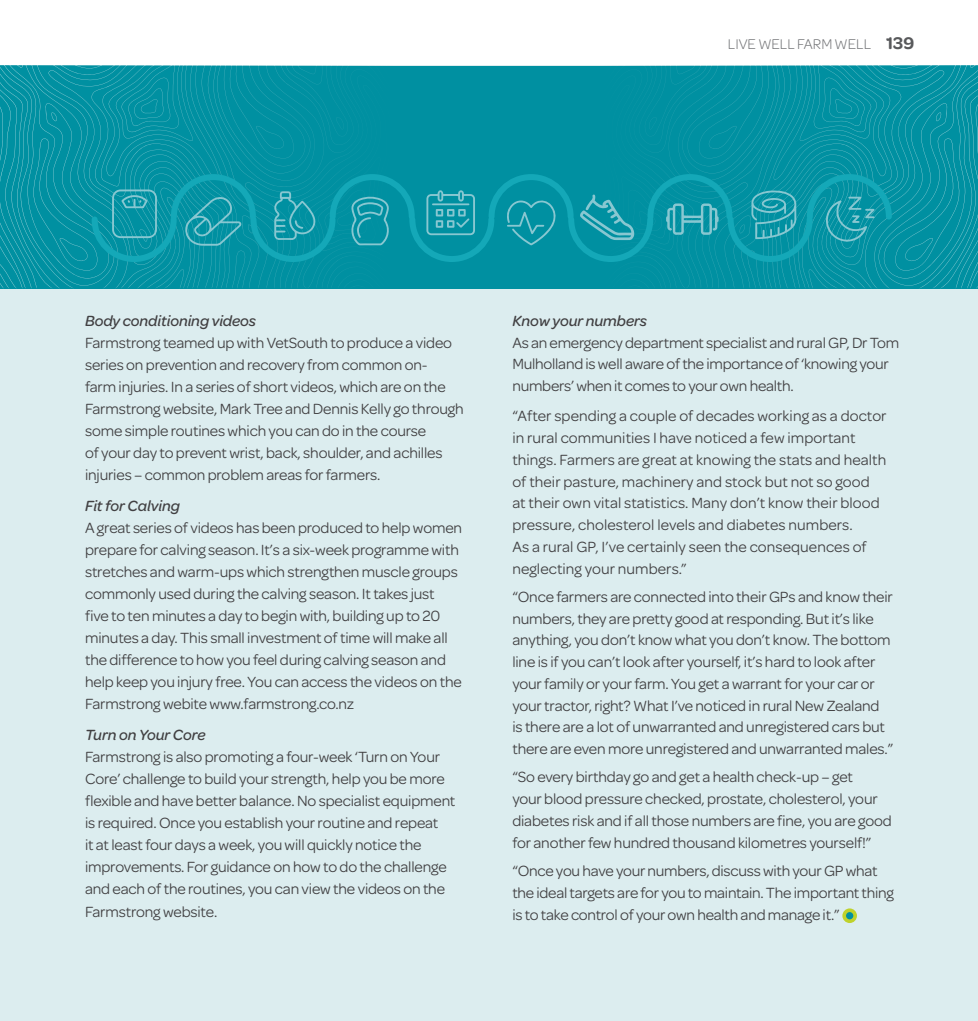
<style>
.page{position:relative;width:978px;height:1021px;background:#fff}
.page>*{position:absolute;margin:0;border:0;box-sizing:border-box;transform-origin:0 0}
.t1{font:15.75px/22px "Omnes";letter-spacing:-.01em;color:#414042}
.t2{font:italic 500 15.75px "Omnes";letter-spacing:-.005em;color:#414042}
.t3{font:300 15px "Omnes";color:#6d6e71}
.s1{font-weight:600;font-size:18px;color:#58595b}
</style>
<div class="page">
<div style="left:1px;top:66px;width:977px;height:954px;background:#dcedef"></div>
<hr style="left:0;top:288px;width:978px;height:1px;background:#0090a1">
<svg style="left:842px;top:908px;width:15px;height:15px"></svg>
<div style="left:846px;top:912px;width:7px;height:7px;background:#0090a1;border-radius:50%"></div>
<svg style="left:0;top:66px;width:978px;height:222px;background:#0793a4"></svg>
<p class="t3" style="left:728px;top:34px;width:188px">LIVE WELL FARM WELL <span class="s1">139</span></p>
<p class="t2" style="left:85px;top:310px;width:173px">Body conditioning videos</p>
<p class="t1" style="left:85px;top:331px;width:380px">Farmstrong teamed up with VetSouth to produce a video series on prevention and recovery from common on-<br>farm injuries. In a series of short videos, which are on the Farmstrong website, Mark Tree and Dennis Kelly go through some simple routines which you can do in the course<br>of your day to prevent wrist, back, shoulder, and achilles injuries – common problem areas for farmers.</p>
<p class="t2" style="left:85px;top:495px;width:96px">Fit for Calving</p>
<p class="t1" style="left:85px;top:515px;width:379px">A great series of videos has been produced to help women prepare for calving season. It’s a six-week programme with stretches and warm-ups which strengthen muscle groups commonly used during the calving season. It takes just five to ten minutes a day to begin with, building up to 20 minutes a day. This small investment of time will make all the difference to how you feel during calving season and help keep you injury free. You can access the videos on the Farmstrong webite www.farmstrong.co.nz</p>
<p class="t2" style="left:85px;top:724px;width:122px">Turn on Your Core</p>
<p class="t1" style="left:85px;top:744px;width:372px">Farmstrong is also promoting a four-week ‘Turn on Your Core’ challenge to build your strength, help you be more flexible and have better balance. No specialist equipment is required. Once you establish your routine and repeat<br>it at least four days a week, you will quickly notice the improvements. For guidance on how to do the challenge and each of the routines, you can view the videos on the Farmstrong website.</p>
<p class="t2" style="left:512px;top:310px;width:136px">Know your numbers</p>
<p class="t1" style="left:512px;top:330px;width:388px">As an emergency department specialist and rural GP, Dr Tom<br>Mulholland is well aware of the importance of ‘knowing your numbers’ when it comes to your own health.</p>
<p class="t1" style="left:512px;top:404px;width:376px">“After spending a couple of decades working as a doctor in rural communities I have noticed a few important things. Farmers are great at knowing the stats and health of their pasture, machinery and stock but not so good at their own vital statistics. Many don’t know their blood pressure, cholesterol levels and diabetes numbers.<br>As a rural GP, I’ve certainly seen the consequences of neglecting your numbers.”</p>
<p class="t1" style="left:512px;top:585px;width:382px">“Once farmers are connected into their GPs and know their numbers, they are pretty good at responding. But it’s like anything, you don’t know what you don’t know. The bottom line is if you can’t look after yourself, it’s hard to look after your family or your farm. You get a warrant for your car or your tractor, right? What I’ve noticed in rural New Zealand is there are a lot of unwarranted and unregistered cars but there are even more unregistered and unwarranted males.”</p>
<p class="t1" style="left:512px;top:765px;width:381px">“So every birthday go and get a health check-up – get<br>your blood pressure checked, prostate, cholesterol, your diabetes risk and if all those numbers are fine, you are good for another few hundred thousand kilometres yourself!”</p>
<p class="t1" style="left:512px;top:858px;width:383px">“Once you have your numbers, discuss with your GP what the ideal targets are for you to maintain. The important thing is to take control of your own health and manage it.”</p>
</div>
